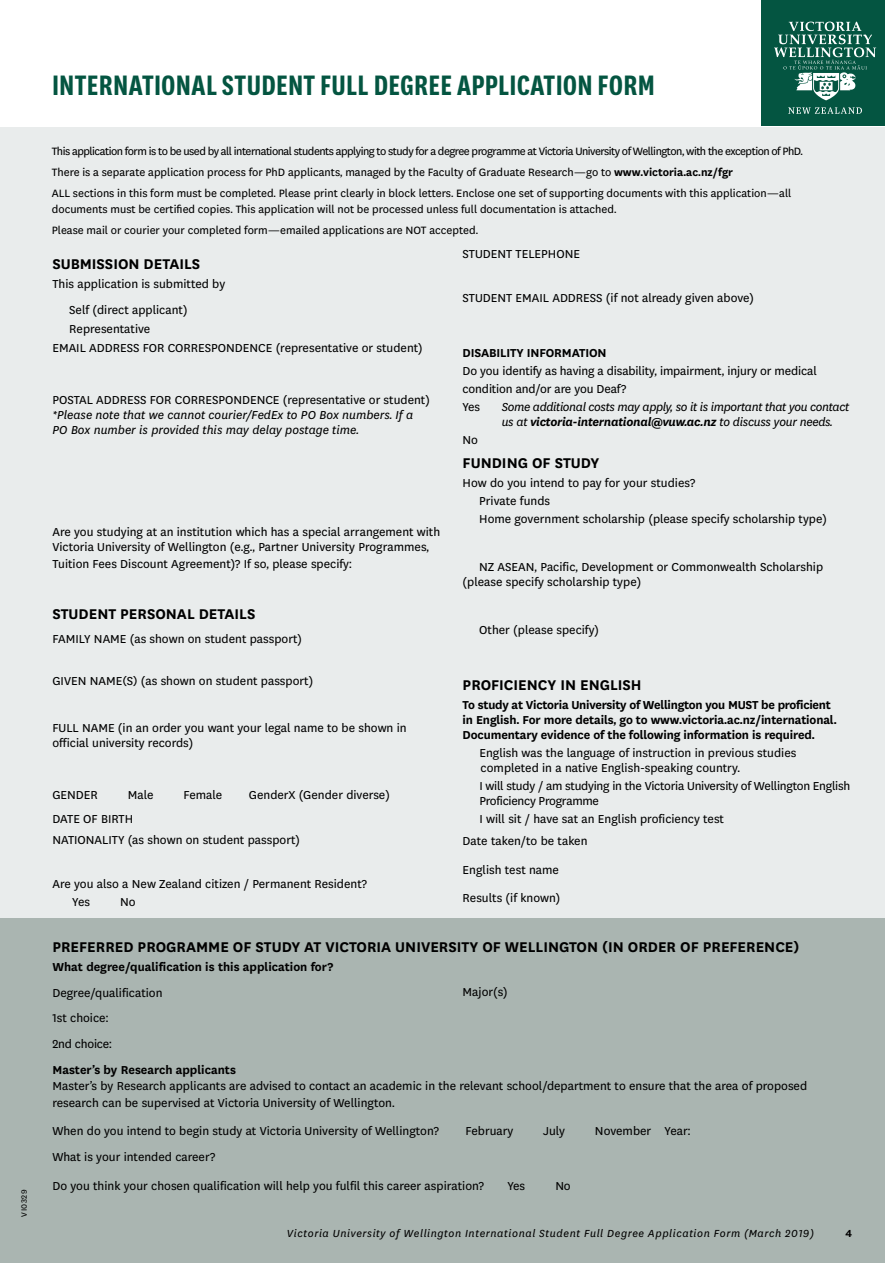
<style>
.page{position:relative;width:885px;height:1263px;background:#fff}
.page>*{position:absolute;margin:0;border:0;box-sizing:border-box;transform-origin:0 0}
.t1{font:600 33px "Victoria Sans Comp";letter-spacing:.005em;color:#045541}
.t2{font:700 16.5px "Victoria Sans";color:#000}
.t3{font:13.5px/18px "Victoria Sans";color:#000}
.t4{font:700 13.5px/15px "Victoria Sans";letter-spacing:-.01em;color:#000}
.t5{font:italic 13.5px/15px "Victoria Sans";letter-spacing:-.025em;color:#000}
.t6{font:italic 13.5px/15px "Victoria Sans";color:#000}
.t7{font:13.5px/15px "Victoria Sans";letter-spacing:-.02em;color:#000}
.t8{font:12.45px/20.7px "Victoria Sans";color:#000}
.t9{font:italic 12px "Victoria Sans";letter-spacing:.05em;color:#000}
.t10{font:700 12px "Victoria Sans";color:#000}
.t11{font:9px "Victoria Sans";letter-spacing:.05em;color:#000}
.s1{font-weight:700}
</style>
<div class="page">
<div style="left:0;top:0;width:884px;height:1263px;background:#e9ecec"></div>
<div style="left:0;top:0;width:884px;height:127px;background:#fff"></div>
<div style="left:761px;top:0;width:123px;height:126px;background:#045541"></div>
<svg style="left:788px;top:107px;width:73px;height:7px"></svg>
<svg style="left:774px;top:22px;width:102px;height:78px"></svg>
<div style="left:0;top:918px;width:884px;height:345px;background:#aab5b1"></div>
<p class="t11" style="left:20px;top:1213px;width:28px;rotate:-90deg">VI0329</p>
<p class="t11" style="left:18px;top:1216px;width:28px;rotate:-90deg">VI0329</p>
<h1 class="t1" style="left:52px;top:65px;width:604px">INTERNATIONAL STUDENT FULL DEGREE APPLICATION FORM</h1>
<p class="t8" style="left:52px;top:140px;width:752px">This application form is to be used by all international students applying to study for a degree programme at Victoria University of Wellington, with the exception of PhD.<br>There is a separate application process for PhD applicants, managed by the Faculty of Graduate Research—go to <span class="s1">www.victoria.ac.nz/fgr<br></span>ALL sections in this form must be completed. Please print clearly in block letters. Enclose one set of supporting documents with this application—all</p>
<p class="t8" style="left:52px;top:198px;width:566px">documents must be certified copies. This application will not be processed unless full documentation is attached.<br>Please mail or courier your completed form—emailed applications are NOT accepted.</p>
<p class="t2" style="left:52px;top:252px;width:149px">SUBMISSION DETAILS</p>
<p class="t3" style="left:69px;top:271px;width:157px;line-height:25.7px;text-indent:-17px">This application is submitted by<br>Self (direct applicant)</p>
<p class="t3" style="left:52px;top:319px;width:372px;line-height:19.2px;text-indent:17px">Representative<br>EMAIL ADDRESS FOR CORRESPONDENCE (representative or student)</p>
<p class="t3" style="left:52px;top:390px;width:379px">POSTAL ADDRESS FOR CORRESPONDENCE (representative or student)</p>
<p class="t6" style="left:52px;top:406px;width:362px">*Please note that we cannot courier/FedEx to PO Box numbers. If a<br>PO Box number is provided this may delay postage time.</p>
<p class="t3" style="left:462px;top:244px;width:119px">STUDENT TELEPHONE</p>
<p class="t3" style="left:462px;top:289px;width:293px">STUDENT EMAIL ADDRESS (if not already given above)</p>
<p class="t4" style="left:462px;top:344px;width:145px">DISABILITY INFORMATION</p>
<p class="t3" style="left:462px;top:361px;width:355px">Do you identify as having a disability, impairment, injury or medical condition and/or are you Deaf?<br>Yes</p>
<p class="t5" style="left:501px;top:399px;width:349px">Some additional costs may apply, so it is important that you contact us at <span class="s1">victoria-international@vuw.ac.nz</span> to discuss your needs.</p>
<p class="t3" style="left:462px;top:430px;width:17px">No</p>
<p class="t2" style="left:462px;top:451px;width:138px">FUNDING OF STUDY</p>
<p class="t3" style="left:479px;top:473px;width:349px;text-indent:-17px">How do you intend to pay for your studies?<br>Private funds<br>Home government scholarship (please specify scholarship type)</p>
<p class="t3" style="left:462px;top:559px;width:362px;line-height:15px;text-indent:17px">NZ ASEAN, Pacific, Development or Commonwealth Scholarship (please specify scholarship type)</p>
<p class="t3" style="left:479px;top:620px;width:121px">Other (please specify)</p>
<p class="t3" style="left:52px;top:524px;width:389px;line-height:15px">Are you studying at an institution which has a special arrangement with<br>Victoria University of Wellington (e.g., Partner University Programmes,</p>
<p class="t3" style="left:52px;top:554px;width:301px">Tuition Fees Discount Agreement)? If so, please specify:</p>
<p class="t2" style="left:52px;top:602px;width:204px">STUDENT PERSONAL DETAILS</p>
<p class="t3" style="left:52px;top:629px;width:251px">FAMILY NAME (as shown on student passport)</p>
<p class="t3" style="left:52px;top:672px;width:262px">GIVEN NAME(S) (as shown on student passport)</p>
<p class="t3" style="left:52px;top:719px;width:356px;line-height:15px">FULL NAME (in an order you want your legal name to be shown in official university records)</p>
<p class="t2" style="left:462px;top:673px;width:180px">PROFICIENCY IN ENGLISH</p>
<p class="t4" style="left:462px;top:696px;width:375px">To study at Victoria University of Wellington you MUST be proficient in English. For more details, go to www.victoria.ac.nz/international.<br>Documentary evidence of the following information is required.</p>
<p class="t3" style="left:479px;top:744px;width:318px;line-height:15px">English was the language of instruction in previous studies completed in a native English-speaking country.</p>
<p class="t7" style="left:479px;top:777px;width:372px">I will study / am studying in the Victoria University of Wellington English<br>Proficiency Programme</p>
<p class="t3" style="left:462px;top:807px;width:263px;line-height:22.2px;text-indent:17px">I will sit / have sat an English proficiency test<br>Date taken/to be taken</p>
<p class="t3" style="left:462px;top:854px;width:99px;line-height:28.7px">English test name<br>Results (if known)</p>
<p class="t3" style="left:52px;top:785px;width:47px">GENDER</p>
<p class="t3" style="left:128px;top:785px;width:27px">Male</p>
<p class="t3" style="left:183px;top:785px;width:40px">Female</p>
<p class="t3" style="left:249px;top:785px;width:142px">GenderX (Gender diverse)</p>
<p class="t3" style="left:52px;top:808px;width:249px;line-height:20.7px">DATE OF BIRTH<br>NATIONALITY (as shown on student passport)</p>
<p class="t3" style="left:72px;top:874px;width:296px;text-indent:-20px">Are you also a New Zealand citizen / Permanent Resident?<br>Yes</p>
<p class="t3" style="left:120px;top:892px;width:17px">No</p>
<p class="t2" style="left:52px;top:935px;width:748px">PREFERRED PROGRAMME OF STUDY AT VICTORIA UNIVERSITY OF WELLINGTON (IN ORDER OF PREFERENCE)</p>
<p class="t4" style="left:52px;top:958px;width:282px">What degree/qualification is this application for?</p>
<p class="t3" style="left:52px;top:979px;width:112px;line-height:25.7px">Degree/qualification<br>1st choice:<br>2nd choice:</p>
<p class="t4" style="left:52px;top:1061px;width:185px">Master’s by Research applicants</p>
<p class="t3" style="left:52px;top:1077px;width:756px;line-height:16.5px">Master’s by Research applicants are advised to contact an academic in the relevant school/department to ensure that the area of proposed research can be supervised at Victoria University of Wellington.</p>
<p class="t3" style="left:52px;top:1121px;width:388px">When do you intend to begin study at Victoria University of Wellington?</p>
<p class="t3" style="left:465px;top:1121px;width:49px">February</p>
<p class="t3" style="left:543px;top:1121px;width:23px">July</p>
<p class="t3" style="left:595px;top:1121px;width:97px">November Year:</p>
<p class="t3" style="left:52px;top:1142px;width:433px;line-height:28.7px">What is your intended career?<br>Do you think your chosen qualification will help you fulfil this career aspiration?</p>
<p class="t3" style="left:462px;top:982px;width:47px">Major(s)</p>
<p class="t3" style="left:507px;top:1176px;width:19px">Yes</p>
<p class="t3" style="left:555px;top:1176px;width:17px">No</p>
<p class="t9" style="left:287px;top:1226px;width:528px">Victoria University of Wellington International Student Full Degree Application Form (March 2019)</p>
<p class="t10" style="left:845px;top:1225px;width:8px">4</p>
</div>
